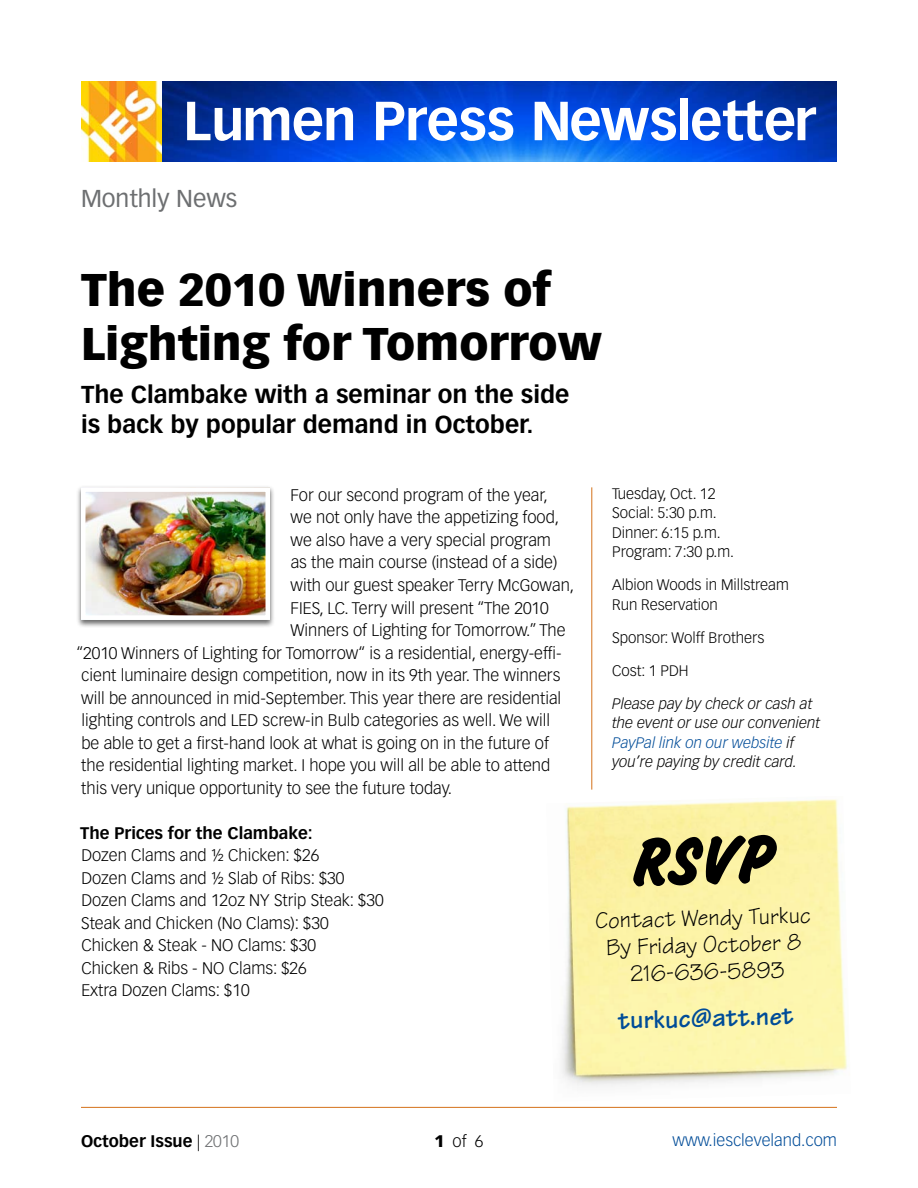
<style>
.page{position:relative;width:918px;height:1188px;background:#fff}
.page>*{position:absolute;margin:0;border:0;box-sizing:border-box;transform-origin:0 0}
.t1{font:72px "Challenge Extra Bold Plain";color:#000}
.t2{font:700 54px "Vectora LH";letter-spacing:-.02em;color:#fff}
.t3{font:900 45px/54px "Vectora LH";color:#000}
.t4{font:700 27px "Tekton";color:#004c98}
.t5{font:700 24px/30px "Vectora LH";color:#000}
.t6{font:24px/27px "Tekton";color:#000;text-align:center}
.t7{font:24px "Vectora LH";color:#6d6f71}
.t8{font:300 16.5px/22.5px "Vectora LH";color:#000}
.t9{font:700 16.5px "Vectora LH";color:#000}
.t10{font:300 16.5px "Vectora LH";color:#004c98}
.t11{font:300 15px/19.5px "Vectora LH";color:#000}
.t12{font:italic 300 15px/19.5px "Vectora LH";color:#000}
.s1{color:#004c98}
.s2{font-weight:300}
.s3{font-weight:300;color:#6d6f71}
.s4{font-weight:900}
</style>
<div class="page">
<div style="left:76px;top:485px;width:199px;height:143px;background:#000;opacity:.6"></div>
<img style="left:86px;top:492px;width:179px;height:123px">
<div style="left:81px;top:487px;width:189px;height:133px;border:4px solid #fff"></div>
<hr style="left:591px;top:487px;width:1px;height:303px;background:#d4711a">
<img style="left:561px;top:799px;width:286px;height:288px">
<hr style="left:81px;top:1107px;width:756px;height:1px;background:#d4711a">
<img style="left:81px;top:81px;width:756px;height:81px">
<h2 class="t2" style="left:183px;top:88px;width:634px">Lumen Press Newsletter</h2>
<h3 class="t7" style="left:81px;top:184px;width:158px">Monthly News</h3>
<h3 class="t3" style="left:81px;top:262px;width:522px">The 2010 Winners of<br>Lighting for Tomorrow</h3>
<h3 class="t5" style="left:81px;top:380px;width:490px">The Clambake with a seminar on the side is back by popular demand in October.</h3>
<p class="t8" style="left:291px;top:484px;width:259px">For our second program of the year,</p>
<p class="t8" style="left:290px;top:507px;width:270px">we not only have the appetizing food,</p>
<p class="t8" style="left:290px;top:529px;width:262px">we also have a very special program</p>
<p class="t8" style="left:291px;top:552px;width:268px">as the main course (instead of a side)</p>
<p class="t8" style="left:290px;top:574px;width:285px">with our guest speaker Terry McGowan,</p>
<p class="t8" style="left:291px;top:597px;width:260px">FIES, LC. Terry will present “The 2010</p>
<p class="t8" style="left:290px;top:619px;width:277px">Winners of Lighting for Tomorrow.” The</p>
<p class="t8" style="left:76px;top:642px;width:487px">“2010 Winners of Lighting for Tomorrow“ is a residential, energy-effi-</p>
<p class="t8" style="left:81px;top:664px;width:481px">cient luminaire design competition, now in its 9th year. The winners</p>
<p class="t8" style="left:81px;top:687px;width:482px">will be announced in mid-September. This year there are residential</p>
<p class="t8" style="left:81px;top:709px;width:470px">lighting controls and LED screw-in Bulb categories as well. We will</p>
<p class="t8" style="left:81px;top:732px;width:469px">be able to get a first-hand look at what is going on in the future of</p>
<p class="t8" style="left:81px;top:754px;width:471px">the residential lighting market. I hope you will all be able to attend</p>
<p class="t8" style="left:81px;top:777px;width:372px">this very unique opportunity to see the future today.</p>
<p class="t9" style="left:80px;top:823px;width:234px">The Prices for the Clambake:</p>
<p class="t8" style="left:81px;top:844px;width:304px">Dozen Clams and ½ Chicken: $26<br>Dozen Clams and ½ Slab of Ribs: $30<br>Dozen Clams and 12oz NY Strip Steak: $30<br>Steak and Chicken (No Clams): $30<br>Chicken &amp; Steak - NO Clams: $30<br>Chicken &amp; Ribs - NO Clams: $26<br>Extra Dozen Clams: $10</p>
<p class="t11" style="left:612px;top:484px;width:124px">Tuesday, Oct. 12<br>Social: 5:30 p.m.<br>Dinner: 6:15 p.m.<br>Program: 7:30 p.m.</p>
<p class="t11" style="left:612px;top:575px;width:178px">Albion Woods in Millstream<br>Run Reservation</p>
<p class="t11" style="left:612px;top:628px;width:154px">Sponsor: Wolff Brothers</p>
<p class="t11" style="left:612px;top:661px;width:78px">Cost: 1 PDH</p>
<p class="t12" style="left:612px;top:694px;width:210px">Please pay by check or cash at the event or use our convenient<br><span class="s1">PayPal link on our website</span> if you’re paying by credit card.</p>
<h1 class="t1" style="left:629px;top:820px;width:143px;rotate:-2deg">rsvp</h1>
<h3 class="t6" style="left:595px;top:906px;width:217px;rotate:-1deg">Contact Wendy Turkuc<br>By Friday October 8<br>216-636-5893</h3>
<h3 class="t4" style="left:617px;top:1004px;width:177px;rotate:-2deg">turkuc@att.net</h3>
<p class="t9" style="left:81px;top:1131px;width:160px">October Issue <span class="s2">|</span> <span class="s3">2010</span></p>
<p class="t8" style="left:435px;top:1130px;width:50px"><span class="s4">1</span>of6</p>
<p class="t10" style="left:673px;top:1131px;width:166px">www.iescleveland.com</p>
</div>
